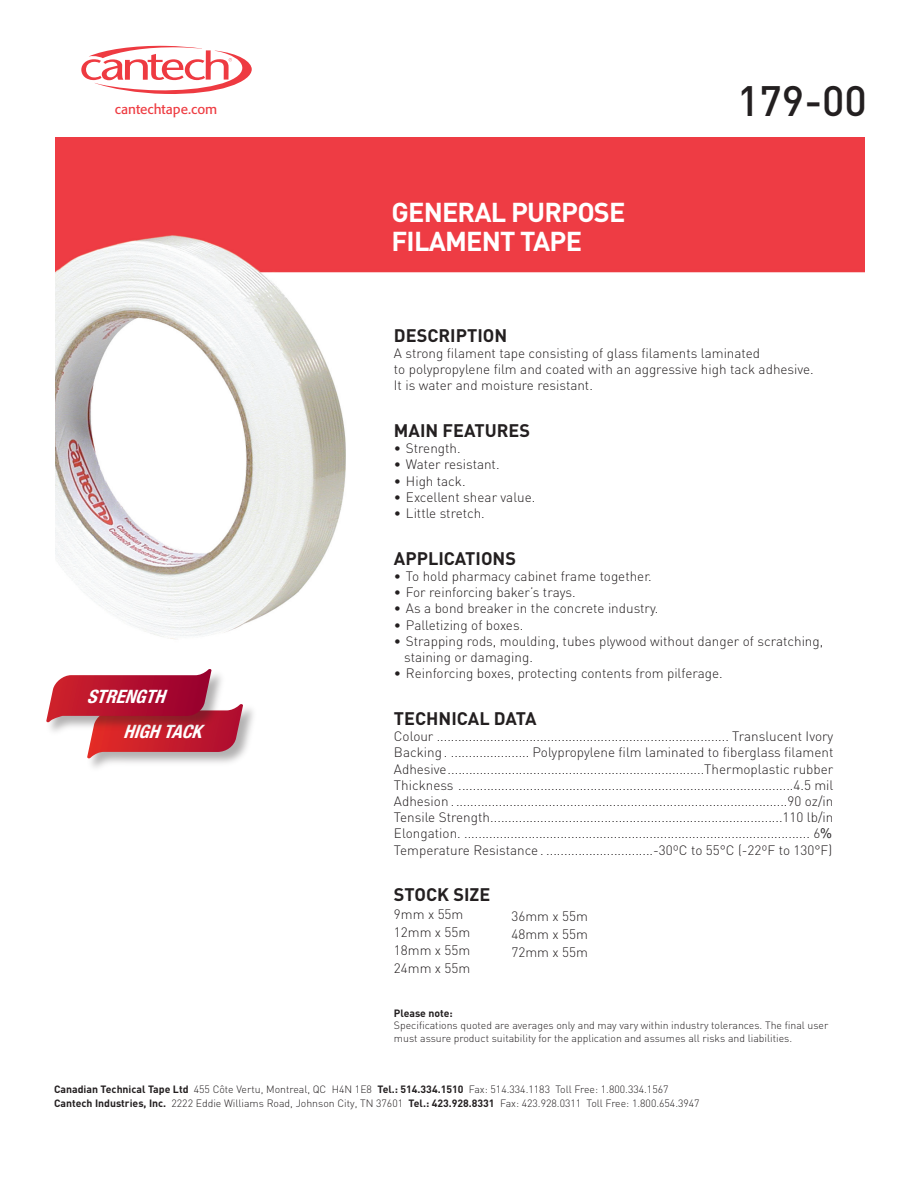
<style>
.page{position:relative;width:918px;height:1188px;background:#fff}
.page>*{position:absolute;margin:0;border:0;box-sizing:border-box;transform-origin:0 0}
.t1{font:500 42px "DIN";color:#231f20}
.t2{font:700 27px/28.5px "DIN";letter-spacing:-.03em;color:#fff}
.t3{font:italic 700 condensed 18.45px "Helvetica Neue";color:#fff}
.t4{font:700 18px "DIN";color:#231f20}
.t5{font:300 13.5px/16.2px "DIN";color:#231f20}
.t6{font:13.5px "Formata";color:#ee3d43}
.t7{font:300 10.5px/12.6px "DIN";color:#231f20}
.t8{font:700 10.5px "DIN";color:#231f20}
.s1{font-family:"Arial";font-weight:400;color:#312f30}
.s2{font-weight:700}
</style>
<div class="page">
<img style="left:55px;top:137px;width:809px;height:502px">
<div style="left:86px;top:703px;width:172px;height:70px;background:#231f20;opacity:.35"></div>
<svg style="left:46px;top:669px;width:197px;height:89px"></svg>
<svg style="left:81px;top:46px;width:171px;height:48px"></svg>
<p class="t6" style="left:115px;top:101px;width:104px">cantechtape.com</p>
<h3 class="t3" style="left:87px;top:685px;width:42px">th</h3>
<h3 class="t3" style="left:123px;top:720px;width:87px">HigHTack</h3>
<h2 class="t2" style="left:392px;top:197px;width:235px">GENERAL PURPOSE<br>FILAMENT TAPE</h2>
<h1 class="t1" style="left:737px;top:74px;width:131px">179-00</h1>
<h3 class="t4" style="left:394px;top:323px;width:115px">DESCRIPTION</h3>
<p class="t5" style="left:394px;top:345px;width:421px">A strong filament tape consisting of glass filaments laminated<br>to polypropylene film and coated with an aggressive high tack adhesive.<br>It is water and moisture resistant.</p>
<h3 class="t4" style="left:394px;top:419px;width:138px">MAIN FEATURES</h3>
<p class="t5" style="left:394px;top:440px;width:68px">• Strength.</p>
<p class="t5" style="left:394px;top:456px;width:107px">• Water resistant.</p>
<p class="t5" style="left:394px;top:472px;width:73px">• High tack.</p>
<p class="t5" style="left:394px;top:489px;width:143px">• Excellent shear value.</p>
<p class="t5" style="left:394px;top:505px;width:92px">• Little stretch.</p>
<h3 class="t4" style="left:394px;top:546px;width:124px">APPLICATIONS</h3>
<p class="t5" style="left:394px;top:568px;width:259px">• To hold pharmacy cabinet frame together.</p>
<p class="t5" style="left:394px;top:584px;width:183px">• For reinforcing baker’s trays.</p>
<p class="t5" style="left:394px;top:600px;width:266px">• As a bond breaker in the concrete industry.</p>
<p class="t5" style="left:394px;top:616px;width:131px">• Palletizing of boxes.</p>
<p class="t5" style="left:404px;top:633px;width:421px;text-indent:-10px">• Strapping rods, moulding, tubes plywood without danger of scratching, staining or damaging.</p>
<p class="t5" style="left:394px;top:665px;width:330px">• Reinforcing boxes, protecting contents from pilferage.</p>
<h3 class="t4" style="left:394px;top:707px;width:144px">TECHNICAL DATA</h3>
<p class="t5" style="left:394px;top:728px;width:441px;text-align:justify">Colour .................................................................................. Translucent Ivory Backing . ...................... Polypropylene film laminated to fiberglass filament Adhesive ........................................................................Thermoplastic rubber Thickness ..............................................................................................4.5 mil Adhesion ..............................................................................................90 oz/in Tensile Strength ..................................................................................110 lb/in Elongation. ................................................................................................. 6<span class="s1">% </span>Temperature Resistance . ..............................-30ºC to 55°C (-22ºF to 130°F)</p>
<h3 class="t4" style="left:394px;top:883px;width:98px">STOCK SIZE</h3>
<p class="t5" style="left:394px;top:905px;width:78px;line-height:18px">9mm x 55m<br>12mm x 55m<br>18mm x 55m<br>24mm x 55m</p>
<p class="t8" style="left:394px;top:1006px;width:60px">Please note:</p>
<p class="t7" style="left:394px;top:1019px;width:436px">Specifications quoted are averages only and may vary within industry tolerances. The final user must assure product suitability for the application and assumes all risks and liabilities.</p>
<p class="t5" style="left:512px;top:907px;width:78px;line-height:18px;text-align:justify">36mm x 55m 48mm x 55m 72mm x 55m</p>
<p class="t7" style="left:54px;top:1082px;width:647px;line-height:13.5px"><span class="s2">Canadian Technical Tape Ltd</span> 455 Côte Vertu, Montreal, QC H4N 1E8 <span class="s2">Tel.: 514.334.1510</span> Fax: 514.334.1183 Toll Free: 1.800.334.1567<br><span class="s2">Cantech Industries, Inc.</span> 2222 Eddie Williams Road, Johnson City, TN 37601 <span class="s2">Tel.: 423.928.8331</span> Fax: 423.928.0311 Toll Free: 1.800.654.3947</p>
</div>
